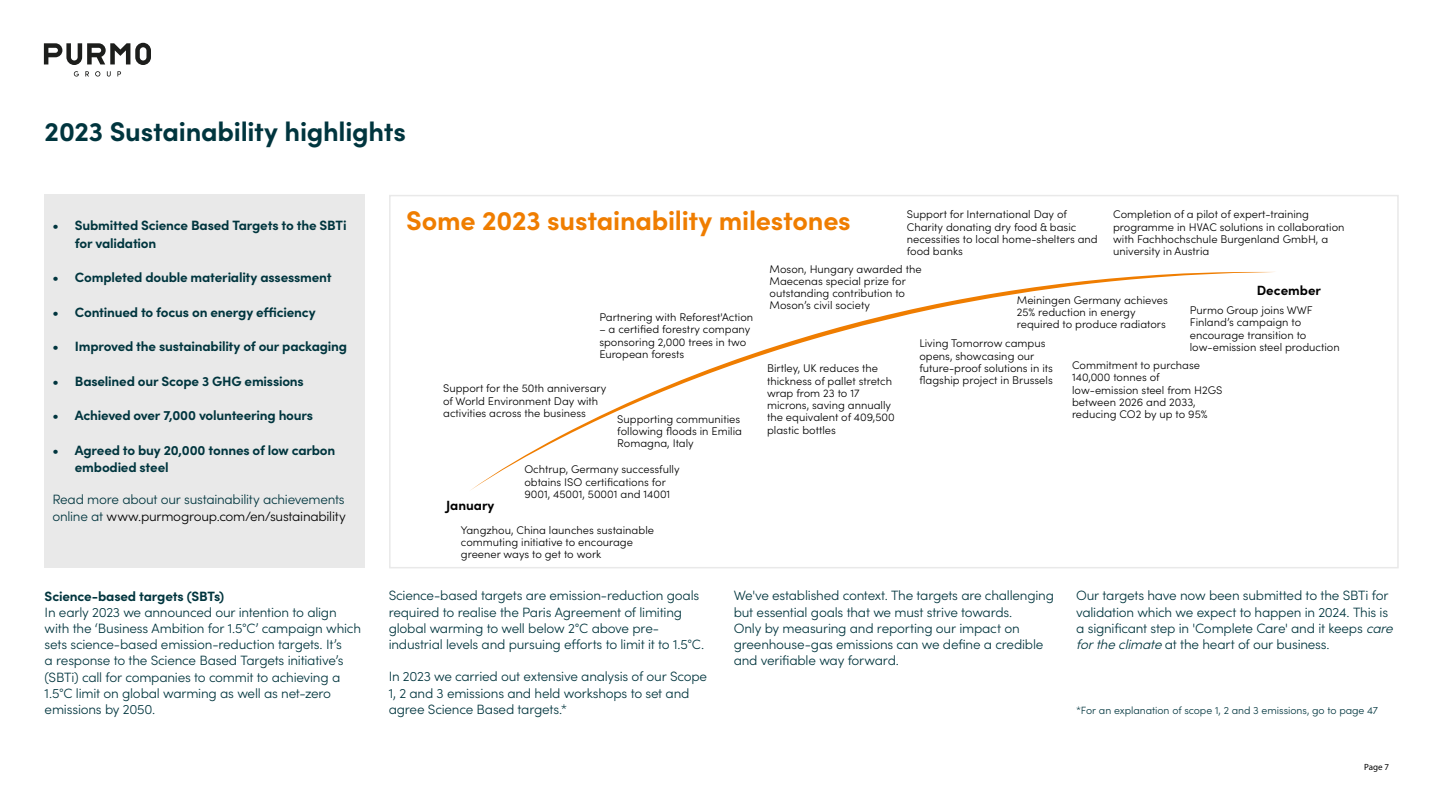
<style>
.page{position:relative;width:1442px;height:808px;background:#fff}
.page>*{position:absolute;margin:0;border:0;box-sizing:border-box;transform-origin:0 0}
.t1{font:700 27px "Sofia Pro";letter-spacing:-.01em;color:#ef7d00}
.t2{font:700 27px "Sofia Pro";letter-spacing:-.01em;color:#00353e}
.t3{font:300 13.5px/16.2px "Sofia Pro";letter-spacing:-.015em;color:#00353e}
.t4{font:700 13.5px/17.2px "Sofia Pro";letter-spacing:-.015em;color:#00353e}
.t5{font:700 13.35px "Sofia Pro";color:#000}
.t6{font:300 11.1px/12.2px "Sofia Pro";color:#000}
.t7{font:300 10.5px "Sofia Pro";letter-spacing:-.005em;color:#00353e}
.t8{font:9px "Myriad Pro";color:#000}
.s1{color:#000}
.s2{font-style:italic}
</style>
<div class="page">
<svg style="left:44px;top:43px;width:107px;height:22px"></svg>
<svg style="left:85px;top:71px;width:4px;height:5px"></svg>
<svg style="left:95px;top:71px;width:5px;height:6px"></svg>
<svg style="left:117px;top:71px;width:4px;height:5px"></svg>
<svg style="left:74px;top:71px;width:5px;height:6px"></svg>
<svg style="left:107px;top:71px;width:4px;height:6px"></svg>
<div style="left:45px;top:194px;width:320px;height:374px;background:#e9e9e9"></div>
<svg style="left:470px;top:272px;width:803px;height:219px"></svg>
<div style="left:389px;top:195px;width:1009px;height:373px;border:2px solid #e9e9e9"></div>
<h1 class="t2" style="left:45px;top:110px;width:363px">2023 Sustainability highlights</h1>
<p class="t4" style="left:75px;top:216px;width:273px;text-indent:-23px">• Submitted Science Based Targets to the SBTi for validation</p>
<p class="t4" style="left:52px;top:268px;width:281px">• Completed double materiality assessment</p>
<p class="t4" style="left:52px;top:302px;width:265px">• Continued to focus on energy efficiency</p>
<p class="t4" style="left:52px;top:337px;width:296px">• Improved the sustainability of our packaging</p>
<p class="t4" style="left:52px;top:371px;width:253px">• Baselined our Scope 3 GHG emissions</p>
<p class="t4" style="left:52px;top:406px;width:262px">• Achieved over 7,000 volunteering hours</p>
<p class="t4" style="left:75px;top:440px;width:262px;text-indent:-23px">• Agreed to buy 20,000 tonnes of low carbon embodied steel</p>
<p class="t3" style="left:52px;top:491px;width:295px">Read more about our sustainability achievements online at <span class="s1">www.purmogroup.com/en/sustainability</span></p>
<p class="t4" style="left:45px;top:586px;width:181px">Science-based targets (SBTs)</p>
<p class="t3" style="left:45px;top:603px;width:318px">In early 2023 we announced our intention to align with the ‘Business Ambition for 1.5°C’ campaign which sets science-based emission-reduction targets. It’s<br>a response to the Science Based Targets initiative’s (SBTi) call for companies to commit to achieving a 1.5°C limit on global warming as well as net-zero emissions by 2050.</p>
<h1 class="t1" style="left:406px;top:200px;width:446px">Some 2023 sustainability milestones</h1>
<p class="t6" style="left:906px;top:208px;width:192px">Support for International Day of<br>Charity donating dry food &amp; basic necessities to local home-shelters and food banks</p>
<p class="t6" style="left:1113px;top:208px;width:233px">Completion of a pilot of expert-training programme in HVAC solutions in collaboration with Fachhochschule Burgenland GmbH, a university in Austria</p>
<p class="t6" style="left:599px;top:310px;width:155px">Partnering with Reforest'Action</p>
<p class="t6" style="left:599px;top:323px;width:152px">– a certified forestry company sponsoring 2,000 trees in two<br>European forests</p>
<p class="t6" style="left:443px;top:382px;width:165px">Support for the 50th anniversary of World Environment Day with activities across the business</p>
<p class="t6" style="left:617px;top:412px;width:126px">Supporting communities following floods in Emilia<br>Romagna, Italy</p>
<p class="t5" style="left:446px;top:495px;width:50px">January</p>
<p class="t6" style="left:524px;top:463px;width:157px">Ochtrup, Germany successfully obtains ISO certifications for<br>9001, 45001, 50001 and 14001</p>
<p class="t6" style="left:461px;top:523px;width:195px">Yangzhou, China launches sustainable commuting initiative to encourage greener ways to get to work</p>
<p class="t6" style="left:769px;top:262px;width:153px">Moson, Hungary awarded the<br>Maecenas special prize for outstanding contribution to<br>Moson’s civil society</p>
<p class="t5" style="left:1256px;top:280px;width:66px">December</p>
<p class="t6" style="left:1016px;top:293px;width:152px">Meiningen Germany achieves<br>25% reduction in energy required to produce radiators</p>
<p class="t6" style="left:1189px;top:304px;width:151px">Purmo Group joins WWF<br>Finland’s campaign to encourage transition to low-emission steel production</p>
<p class="t6" style="left:1072px;top:358px;width:152px">Commitment to purchase<br>140,000 tonnes of low-emission steel from H2GS between 2026 and 2033, reducing CO2 by up to 95%</p>
<p class="t6" style="left:919px;top:337px;width:135px">Living Tomorrow campus opens, showcasing our future-proof solutions in its flagship project in Brussels</p>
<p class="t6" style="left:767px;top:362px;width:129px">Birtley, UK reduces the thickness of pallet stretch wrap from 23 to 17 microns, saving annually the equivalent of 409,500 plastic bottles</p>
<p class="t3" style="left:389px;top:587px;width:317px">Science-based targets are emission-reduction goals required to realise the Paris Agreement of limiting global warming to well below 2°C above pre&shy;industrial levels and pursuing efforts to limit it to 1.5°C.</p>
<p class="t3" style="left:389px;top:668px;width:320px">In 2023 we carried out extensive analysis of our Scope<br>1, 2 and 3 emissions and held workshops to set and agree Science Based targets.*</p>
<p class="t3" style="left:733px;top:587px;width:322px">We've established context. The targets are challenging but essential goals that we must strive towards.<br>Only by measuring and reporting our impact on greenhouse-gas emissions can we define a credible and verifiable way forward.</p>
<p class="t3" style="left:1076px;top:587px;width:322px">Our targets have now been submitted to the SBTi for validation which we expect to happen in 2024. This is a significant step in 'Complete Care' and it keeps <span class="s2">care forthe climate</span> at the heart of our business.</p>
<p class="t7" style="left:1076px;top:703px;width:303px">*For an explanation of scope 1, 2 and 3 emissions, go to page 47</p>
<p class="t8" style="left:1364px;top:761px;width:26px">Page 7</p>
</div>
